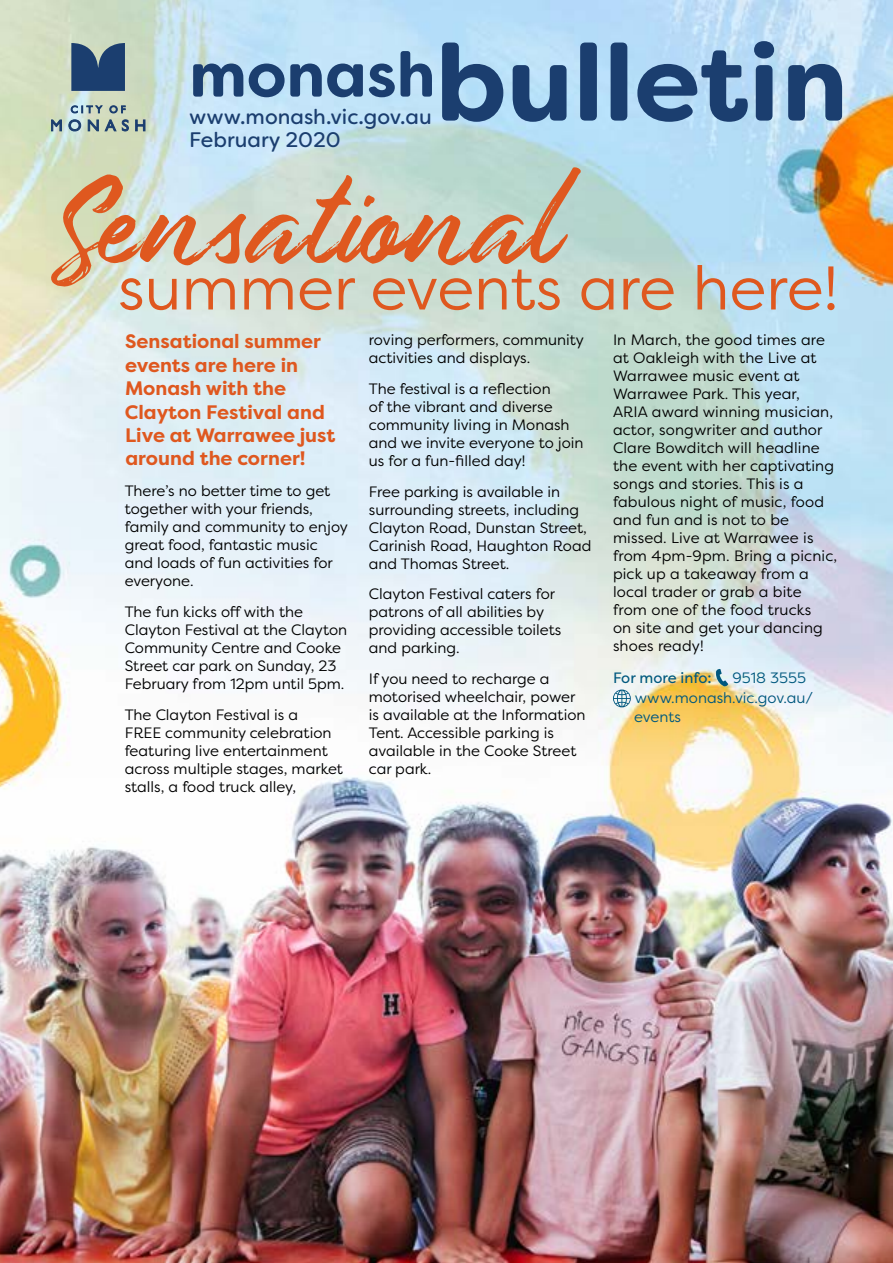
<style>
.page{position:relative;width:893px;height:1263px;background:#fff}
.page>*{position:absolute;margin:0;border:0;box-sizing:border-box;transform-origin:0 0}
.t1{font:700 108px "Filson Soft";color:#1b3e6f}
.t2{font:96px "Underland";color:#df581f}
.t3{font:700 63px "Filson Soft";color:#1b3e6f}
.t4{font:61.5px "Filson Pro";color:#df581f}
.t5{font:21px "Filson Soft";color:#1b3e6f}
.t6{font:700 19.5px/23.4px "Filson Pro";color:#df581f}
.t7{font:15px/18px "Filson Pro";color:#000}
.t8{font:15px/19.5px "Filson Pro";color:#00587e}
.t9{font:15px "Filson Pro";letter-spacing:-.005em;color:#00587e}
</style>
<div class="page">
<img style="left:0;top:0;width:893px;height:1263px">
<svg style="left:51px;top:119px;width:11px;height:12px"></svg>
<svg style="left:68px;top:119px;width:13px;height:12px"></svg>
<svg style="left:88px;top:120px;width:11px;height:11px"></svg>
<svg style="left:105px;top:119px;width:24px;height:12px"></svg>
<svg style="left:135px;top:120px;width:10px;height:11px"></svg>
<svg style="left:71px;top:106px;width:31px;height:7px"></svg>
<svg style="left:110px;top:106px;width:15px;height:7px"></svg>
<svg style="left:71px;top:43px;width:54px;height:48px"></svg>
<svg style="left:715px;top:669px;width:13px;height:18px"></svg>
<svg style="left:613px;top:689px;width:18px;height:18px"></svg>
<h3 class="t3" style="left:189px;top:34px;width:248px">monash</h3>
<h3 class="t5" style="left:189px;top:103px;width:244px">www.monash.vic.gov.au</h3>
<h3 class="t5" style="left:189px;top:127px;width:153px">February 2020</h3>
<h1 class="t1" style="left:435px;top:13px;width:414px">bulletin</h1>
<h2 class="t2" style="left:51px;top:174px;width:508px">Sensational</h2>
<h3 class="t4" style="left:118px;top:247px;width:722px">summer events are here!</h3>
<h3 class="t6" style="left:125px;top:330px;width:212px">Sensational summer events are here in<br>Monash with the<br>Clayton Festival and<br>Live at Warrawee just around the corner!</h3>
<p class="t7" style="left:125px;top:482px;width:225px">There’s no better time to get together with your friends, family and community to enjoy great food, fantastic music and loads of fun activities for everyone.</p>
<p class="t7" style="left:125px;top:602px;width:224px">The fun kicks off with the<br>Clayton Festival at the Clayton<br>Community Centre and Cooke<br>Street car park on Sunday, 23<br>February from 12pm until 5pm.</p>
<p class="t7" style="left:125px;top:705px;width:220px">The Clayton Festival is a<br>FREE community celebration featuring live entertainment across multiple stages, market stalls, a food truck alley,</p>
<p class="t7" style="left:369px;top:330px;width:216px">roving performers, community activities and displays.</p>
<p class="t7" style="left:369px;top:379px;width:216px">The festival is a reflection<br>of the vibrant and diverse community living in Monash and we invite everyone to join us for a fun-filled day!</p>
<p class="t7" style="left:369px;top:482px;width:224px">Free parking is available in surrounding streets, including<br>Clayton Road, Dunstan Street,<br>Carinish Road, Haughton Road and Thomas Street.</p>
<p class="t7" style="left:369px;top:585px;width:194px">Clayton Festival caters for patrons of all abilities by providing accessible toilets and parking.</p>
<p class="t7" style="left:369px;top:669px;width:218px">If you need to recharge a motorised wheelchair, power is available at the Information<br>Tent. Accessible parking is available in the Cooke Street car park.</p>
<p class="t7" style="left:613px;top:330px;width:226px">In March, the good times are at Oakleigh with the Live at<br>Warrawee music event at<br>Warrawee Park. This year,<br>ARIA award winning musician, actor, songwriter and author<br>Clare Bowditch will headline the event with her captivating songs and stories. This is a fabulous night of music, food and fun and is not to be missed. Live at Warrawee is from 4pm-9pm. Bring a picnic, pick up a takeaway from a local trader or grab a bite from one of the food trucks<br>on site and get your dancing shoes ready!</p>
<p class="t9" style="left:613px;top:668px;width:100px">For more info:</p>
<p class="t8" style="left:634px;top:668px;width:180px;text-indent:98px">9518 3555 www.monash.vic.gov.au/ events</p>
</div>
